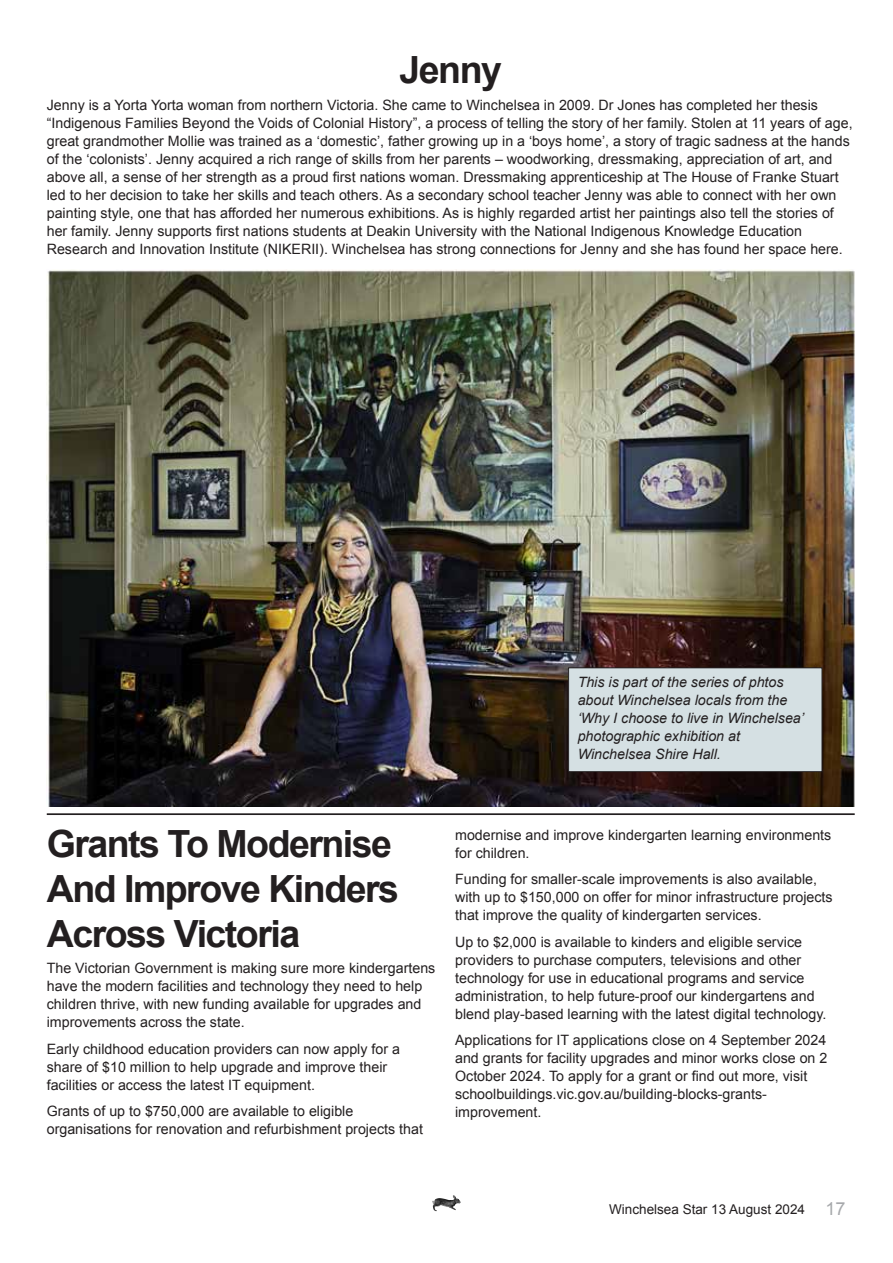
<style>
.page{position:relative;width:893px;height:1263px;background:#fff}
.page>*{position:absolute;margin:0;border:0;box-sizing:border-box;transform-origin:0 0}
.t1{font:700 37.5px/45px "Arial";letter-spacing:-.04em;color:#231f20}
.t2{font:14.25px/18px "Arial";color:#231f20}
.t3{font:italic 14.25px/18px "Arial";color:#231f20}
.t4{font:13.5px "Arial";color:#231f20}
.s1{font-size:18px;color:#a7a9ac}
</style>
<div class="page">
<img style="left:432px;top:1195px;width:29px;height:16px">
<img style="left:47px;top:269px;width:808px;height:538px">
<div style="left:569px;top:668px;width:253px;height:104px;background:#d5e0e3"></div>
<div style="left:568px;top:668px;width:254px;height:104px;border:1px solid #231f20"></div>
<hr style="left:47px;top:813px;width:808px;height:2px;background:#231f20">
<h1 class="t1" style="left:400px;top:49px;width:104px">Jenny</h1>
<p class="t2" style="left:47px;top:96px;width:807px">Jenny is a Yorta Yorta woman from northern Victoria. She came to Winchelsea in 2009. Dr Jones has completed her thesis “Indigenous Families Beyond the Voids of Colonial History”, a process of telling the story of her family. Stolen at 11 years of age, great grandmother Mollie was trained as a ‘domestic’, father growing up in a ‘boys home’, a story of tragic sadness at the hands of the ‘colonists’. Jenny acquired a rich range of skills from her parents – woodworking, dressmaking, appreciation of art, and above all, a sense of her strength as a proud first nations woman. Dressmaking apprenticeship at The House of Franke Stuart led to her decision to take her skills and teach others. As a secondary school teacher Jenny was able to connect with her own painting style, one that has afforded her numerous exhibitions. As is highly regarded artist her paintings also tell the stories of her family. Jenny supports first nations students at Deakin University with the National Indigenous Knowledge Education Research and Innovation Institute (NIKERII). Winchelsea has strong connections for Jenny and she has found her space here.</p>
<p class="t3" style="left:578px;top:673px;width:228px">This is part of the series of phtos about Winchelsea locals from the ‘Why I choose to live in Winchelsea’ photographic exhibition at<br>Winchelsea Shire Hall.</p>
<h1 class="t1" style="left:47px;top:822px;width:354px">Grants To Modernise<br>And Improve Kinders<br>Across Victoria</h1>
<p class="t2" style="left:47px;top:959px;width:390px">The Victorian Government is making sure more kindergartens have the modern facilities and technology they need to help children thrive, with new funding available for upgrades and improvements across the state.</p>
<p class="t2" style="left:47px;top:1040px;width:355px">Early childhood education providers can now apply for a share of $10 million to help upgrade and improve their facilities or access the latest IT equipment.</p>
<p class="t2" style="left:47px;top:1102px;width:378px">Grants of up to $750,000 are available to eligible organisations for renovation and refurbishment projects that</p>
<p class="t2" style="left:455px;top:826px;width:378px">modernise and improve kindergarten learning environments for children.</p>
<p class="t2" style="left:455px;top:870px;width:379px">Funding for smaller-scale improvements is also available, with up to $150,000 on offer for minor infrastructure projects that improve the quality of kindergarten services.</p>
<p class="t2" style="left:455px;top:933px;width:373px">Up to $2,000 is available to kinders and eligible service providers to purchase computers, televisions and other technology for use in educational programs and service administration, to help future-proof our kindergartens and blend play-based learning with the latest digital technology.</p>
<p class="t2" style="left:455px;top:1031px;width:374px">Applications for IT applications close on 4 September 2024 and grants for facility upgrades and minor works close on 2<br>October 2024. To apply for a grant or find out more, visit schoolbuildings.vic.gov.au/building-blocks-grants&shy;improvement.</p>
<p class="t4" style="left:609px;top:1200px;width:238px">Winchelsea Star 13 August 2024 <span class="s1">17</span></p>
</div>
